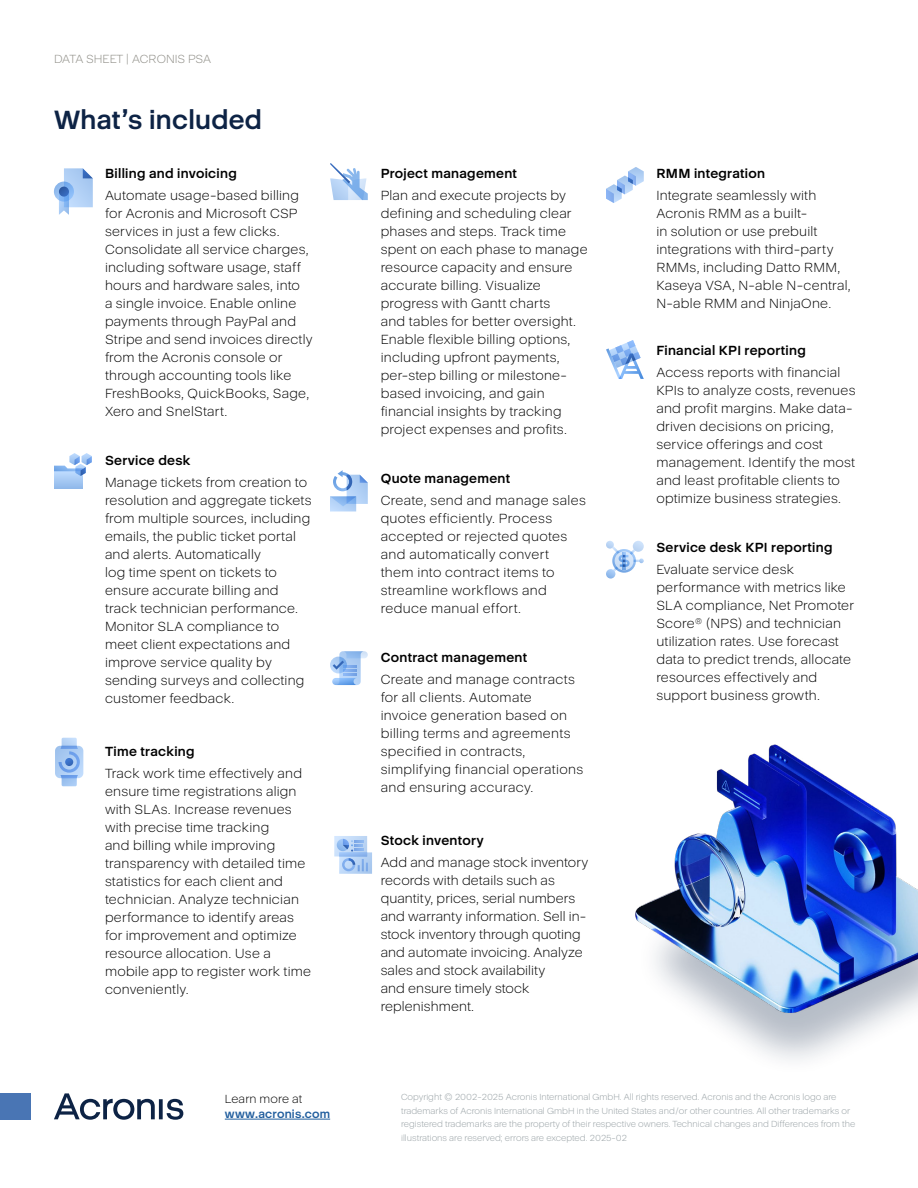
<style>
.page{position:relative;width:918px;height:1188px;background:#fff}
.page>*{position:absolute;margin:0;border:0;box-sizing:border-box;transform-origin:0 0}
.t1{font:700 27px "Acronis Cyber";letter-spacing:.01em;color:#0d2345}
.t2{font:300 13.5px/18px "Acronis Cyber";letter-spacing:.015em;color:#000}
.t3{font:700 13.5px "Acronis Cyber";letter-spacing:.02em;color:#000}
.t4{font:300 12px "Acronis Cyber";color:#8f8e87}
.t5{font:700 12px "Acronis Cyber";letter-spacing:.015em;color:#215e9e}
.t6{font:300 12px "Acronis Cyber";letter-spacing:.01em;color:#000}
.t7{font:300 9px/13.5px "Acronis Cyber";color:#97a0a4}
</style>
<div class="page">
<hr style="left:225px;top:1119px;width:105px;height:1px;background:#215e9e">
<div style="left:0;top:1093px;width:30px;height:27px;background:#4975b4"></div>
<svg style="left:54px;top:1093px;width:129px;height:27px"></svg>
<svg style="left:54px;top:182px;width:20px;height:20px"></svg>
<svg style="left:59px;top:168px;width:34px;height:47px"></svg>
<svg style="left:54px;top:476px;width:29px;height:13px"></svg>
<svg style="left:54px;top:453px;width:38px;height:23px"></svg>
<svg style="left:55px;top:738px;width:28px;height:48px"></svg>
<svg style="left:330px;top:163px;width:38px;height:37px"></svg>
<svg style="left:606px;top:541px;width:38px;height:38px"></svg>
<svg style="left:330px;top:657px;width:17px;height:16px"></svg>
<svg style="left:332px;top:651px;width:36px;height:34px"></svg>
<svg style="left:330px;top:470px;width:38px;height:42px"></svg>
<svg style="left:606px;top:167px;width:38px;height:36px"></svg>
<svg style="left:606px;top:340px;width:38px;height:39px"></svg>
<svg style="left:334px;top:836px;width:38px;height:38px"></svg>
<img style="left:635px;top:744px;width:283px;height:316px">
<p class="t4" style="left:54px;top:52px;width:159px">DATA SHEET | ACRONIS PSA</p>
<h1 class="t1" style="left:54px;top:103px;width:209px">What’s included</h1>
<p class="t3" style="left:105px;top:165px;width:133px">Billing and invoicing</p>
<p class="t2" style="left:105px;top:187px;width:209px">Automate usage-based billing for Acronis and Microsoft CSP services in just a few clicks.<br>Consolidate all service charges, including software usage, staff hours and hardware sales, into<br>a single invoice. Enable online payments through PayPal and<br>Stripe and send invoices directly from the Acronis console or through accounting tools like<br>FreshBooks, QuickBooks, Sage,<br>Xero and SnelStart.</p>
<p class="t3" style="left:105px;top:452px;width:87px">Service desk</p>
<p class="t2" style="left:105px;top:474px;width:208px">Manage tickets from creation to resolution and aggregate tickets from multiple sources, including emails, the public ticket portal and alerts. Automatically<br>log time spent on tickets to ensure accurate billing and track technician performance.<br>Monitor SLA compliance to meet client expectations and improve service quality by sending surveys and collecting customer feedback.</p>
<p class="t3" style="left:105px;top:743px;width:91px">Time tracking</p>
<p class="t2" style="left:105px;top:765px;width:208px">Track work time effectively and ensure time registrations align with SLAs. Increase revenues with precise time tracking<br>and billing while improving transparency with detailed time statistics for each client and technician. Analyze technician performance to identify areas for improvement and optimize resource allocation. Use a mobile app to register work time conveniently.</p>
<p class="t6" style="left:225px;top:1091px;width:79px">Learn more at</p>
<p class="t5" style="left:225px;top:1106px;width:107px">www.acronis.com</p>
<p class="t3" style="left:381px;top:165px;width:138px">Project management</p>
<p class="t2" style="left:381px;top:186px;width:209px">Plan and execute projects by defining and scheduling clear phases and steps. Track time spent on each phase to manage resource capacity and ensure accurate billing. Visualize progress with Gantt charts<br>and tables for better oversight.<br>Enable flexible billing options, including upfront payments, per-step billing or milestone&shy;based invoicing, and gain financial insights by tracking project expenses and profits.</p>
<p class="t3" style="left:381px;top:470px;width:131px">Quote management</p>
<p class="t2" style="left:381px;top:491px;width:207px">Create, send and manage sales quotes efficiently. Process accepted or rejected quotes and automatically convert<br>them into contract items to streamline workflows and reduce manual effort.</p>
<p class="t3" style="left:381px;top:649px;width:148px">Contract management</p>
<p class="t2" style="left:381px;top:670px;width:204px">Create and manage contracts for all clients. Automate<br>invoice generation based on billing terms and agreements specified in contracts, simplifying financial operations and ensuring accuracy.</p>
<p class="t3" style="left:381px;top:832px;width:105px">Stock inventory</p>
<p class="t2" style="left:381px;top:854px;width:209px">Add and manage stock inventory records with details such as quantity, prices, serial numbers and warranty information. Sell in&shy;stock inventory through quoting and automate invoicing. Analyze sales and stock availability<br>and ensure timely stock replenishment.</p>
<p class="t3" style="left:656px;top:165px;width:110px">RMM integration</p>
<p class="t2" style="left:656px;top:186px;width:196px">Integrate seamlessly with<br>Acronis RMM as a built-<br>in solution or use prebuilt integrations with third-party<br>RMMs, including Datto RMM,<br>Kaseya VSA, N-able N-central,<br>N-able RMM and NinjaOne.</p>
<p class="t3" style="left:656px;top:342px;width:151px">Financial KPI reporting</p>
<p class="t2" style="left:656px;top:363px;width:201px">Access reports with financial<br>KPIs to analyze costs, revenues and profit margins. Make data&shy;driven decisions on pricing, service offerings and cost management. Identify the most and least profitable clients to optimize business strategies.</p>
<p class="t3" style="left:656px;top:539px;width:178px">Service desk KPI reporting</p>
<p class="t2" style="left:656px;top:560px;width:199px">Evaluate service desk performance with metrics like<br>SLA compliance, Net Promoter<br>Score® (NPS) and technician utilization rates. Use forecast data to predict trends, allocate resources effectively and support business growth.</p>
<p class="t7" style="left:401px;top:1090px;width:456px">Copyright © 2002-2025 Acronis International GmbH. All rights reserved. Acronis and the Acronis logo are trademarks of Acronis International GmbH in the United States and/or other countries. All other trademarks or registered trademarks are the property of their respective owners. Technical changes and Differences from the illustrations are reserved; errors are excepted. 2025-02</p>
</div>
